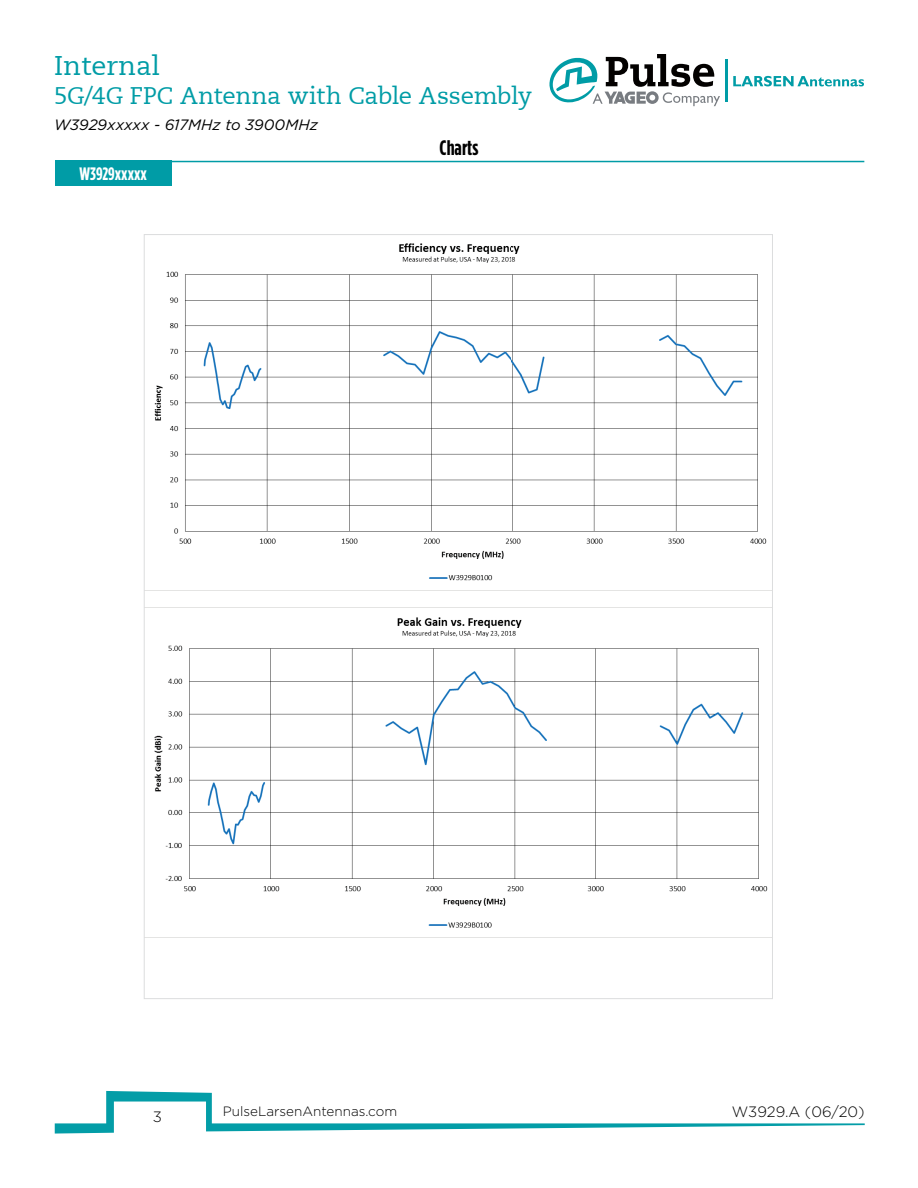
<style>
.page{position:relative;width:918px;height:1188px;background:#fff}
.page>*{position:absolute;margin:0;border:0;box-sizing:border-box;transform-origin:0 0}
.t1{font:27px "Caecilia LT";color:#009ca6}
.t2{font:24px "Caecilia LT";letter-spacing:-.01em;color:#009ca6}
.t3{font:700 21px "Gotham Condensed";color:#000}
.t4{font:700 18px "Gotham Condensed";color:#fff}
.t5{font:italic 15px "Gotham";color:#000}
.t6{font:300 15px "Gotham";color:#000}
.t7{font:300 13.5px "Gotham";color:#000}
</style>
<div class="page">
<svg style="left:549px;top:54px;width:171px;height:52px"></svg>
<svg style="left:733px;top:76px;width:131px;height:10px"></svg>
<hr style="left:725px;top:59px;width:3px;height:43px;background:#009ca6">
<svg style="left:55px;top:1091px;width:810px;height:43px"></svg>
<div style="left:56px;top:161px;width:116px;height:25px;background:#009ca6"></div>
<hr style="left:56px;top:161px;width:808px;height:1px;background:#009ca6">
<img style="left:154px;top:243px;width:613px;height:338px">
<img style="left:146px;top:607px;width:625px;height:331px">
<p class="t1" style="left:54px;top:50px;width:108px">Internal</p>
<p class="t2" style="left:54px;top:82px;width:480px">5G/4G FPC Antenna with Cable Assembly</p>
<p class="t5" style="left:54px;top:116px;width:265px">W3929xxxxx - 617MHz to 3900MHz</p>
<p class="t4" style="left:80px;top:163px;width:69px">W3929xxxxx</p>
<p class="t3" style="left:440px;top:135px;width:40px">Charts</p>
<p class="t6" style="left:153px;top:1107px;width:11px">3</p>
<p class="t6" style="left:732px;top:1103px;width:134px">W3929.A (06/20)</p>
<p class="t7" style="left:223px;top:1103px;width:176px">PulseLarsenAntennas.com</p>
</div>
